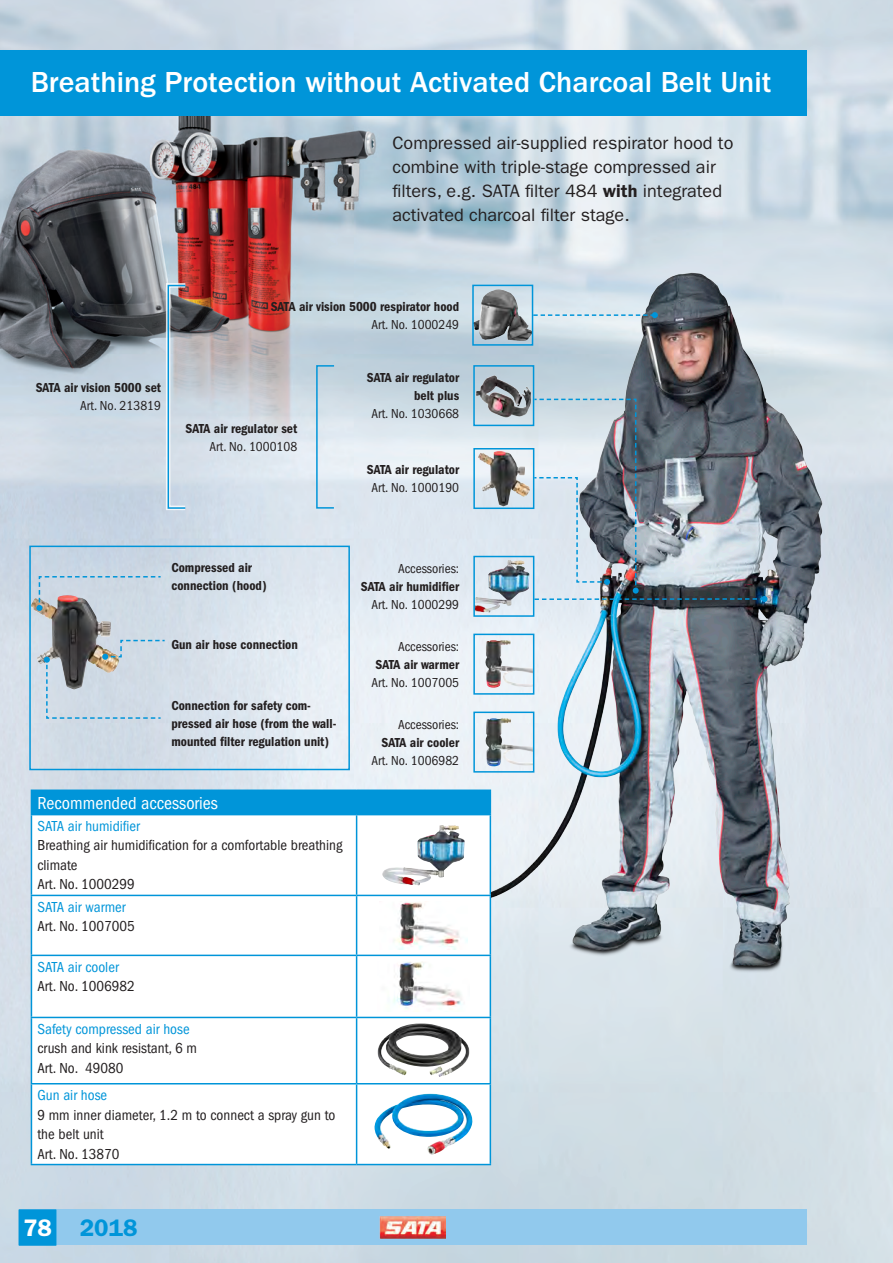
<style>
.page{position:relative;width:893px;height:1263px;background:#fff}
.page>*{position:absolute;margin:0;border:0;box-sizing:border-box;transform-origin:0 0}
.Headline_product_Bre{font:500 30px "ITC Franklin Gothic Std";color:#fff}
.t1{font:600 24px "ITC Franklin Gothic Std";color:#0095d9}
.t2{font:600 24px "ITC Franklin Gothic Std";color:#fff}
.Subline_product{font:18px/24px "ITC Franklin Gothic Std";color:#231f20}
.Content{font:condensed 18px "ITC Franklin Gothic Std";color:#fff}
.Content-2{font:condensed 15px/19.5px "ITC Franklin Gothic Std";color:#231f20}
.Content-3{font:condensed 15px "ITC Franklin Gothic Std";color:#0095d9}
.Content-4{font:13.5px/18px "ITC Franklin Gothic Std Dm Cd";color:#231f20}
.Content-5{font:condensed 13.5px "ITC Franklin Gothic Std";color:#231f20}
.s1{font-weight:600}
.s2{font-family:"ITC Franklin Gothic Std";font-stretch:condensed}
</style>
<div class="page">
<img style="left:0;top:0;width:893px;height:1263px">
<div style="left:19px;top:1210px;width:787px;height:35px;background:#91c9ed"></div>
<img style="left:380px;top:1208px;width:65px;height:39px">
<div style="left:0;top:50px;width:806px;height:65px;background:#0095d9"></div>
<div style="left:19px;top:1210px;width:37px;height:35px;background:#0095d9"></div>
<img style="left:32px;top:595px;width:87px;height:95px">
<div style="left:29px;top:546px;width:321px;height:224px;border:2px solid #0095d9"></div>
<div style="left:31px;top:790px;width:459px;height:25px;background:#0095d9"></div>
<svg style="left:32px;top:815px;width:458px;height:349px"></svg>
<hr style="left:31px;top:789px;width:326px;height:2px;background:#0095d9">
<hr style="left:357px;top:789px;width:134px;height:2px;background:#0095d9">
<svg style="left:490px;top:791px;width:1px;height:23px"></svg>
<hr style="left:31px;top:815px;width:1px;height:80px;background:#0095d9">
<hr style="left:357px;top:814px;width:134px;height:1px;background:#0095d9">
<hr style="left:356px;top:815px;width:1px;height:80px;background:#0095d9">
<hr style="left:490px;top:815px;width:1px;height:80px;background:#0095d9">
<hr style="left:31px;top:895px;width:326px;height:1px;background:#0095d9">
<hr style="left:31px;top:896px;width:1px;height:59px;background:#0095d9">
<hr style="left:357px;top:895px;width:134px;height:1px;background:#0095d9">
<hr style="left:356px;top:896px;width:1px;height:59px;background:#0095d9">
<hr style="left:490px;top:896px;width:1px;height:59px;background:#0095d9">
<hr style="left:31px;top:955px;width:326px;height:1px;background:#0095d9">
<hr style="left:31px;top:956px;width:1px;height:61px;background:#0095d9">
<hr style="left:357px;top:955px;width:134px;height:1px;background:#0095d9">
<hr style="left:356px;top:956px;width:1px;height:61px;background:#0095d9">
<hr style="left:490px;top:956px;width:1px;height:61px;background:#0095d9">
<hr style="left:31px;top:1017px;width:326px;height:1px;background:#0095d9">
<hr style="left:31px;top:1018px;width:1px;height:65px;background:#0095d9">
<hr style="left:357px;top:1017px;width:134px;height:1px;background:#0095d9">
<hr style="left:356px;top:1018px;width:1px;height:65px;background:#0095d9">
<hr style="left:490px;top:1018px;width:1px;height:65px;background:#0095d9">
<hr style="left:31px;top:1083px;width:326px;height:1px;background:#0095d9">
<hr style="left:31px;top:1084px;width:1px;height:80px;background:#0095d9">
<hr style="left:357px;top:1083px;width:134px;height:1px;background:#0095d9">
<hr style="left:356px;top:1084px;width:1px;height:80px;background:#0095d9">
<hr style="left:490px;top:1084px;width:1px;height:80px;background:#0095d9">
<hr style="left:31px;top:1164px;width:326px;height:1px;background:#0095d9">
<hr style="left:357px;top:1164px;width:134px;height:1px;background:#0095d9">
<img style="left:406px;top:825px;width:35px;height:46px">
<img style="left:379px;top:901px;width:89px;height:48px">
<img style="left:377px;top:961px;width:93px;height:50px">
<img style="left:378px;top:1023px;width:91px;height:54px">
<img style="left:375px;top:1094px;width:98px;height:61px">
<div style="left:316px;top:365px;width:19px;height:144px;border:2px solid #0095d9"></div>
<svg style="left:36px;top:575px;width:126px;height:36px;background:#bcc6d1"></svg>
<svg style="left:44px;top:639px;width:122px;height:80px;background:#b5bfc7"></svg>
<div style="left:166px;top:283px;width:22px;height:227px;border:4px solid #fff"></div>
<img style="left:491px;top:229px;width:402px;height:772px">
<img style="left:475px;top:289px;width:55px;height:52px">
<div style="left:472px;top:285px;width:61px;height:61px;border:2px solid #0095d9"></div>
<img style="left:476px;top:368px;width:55px;height:53px">
<div style="left:473px;top:365px;width:61px;height:61px;border:2px solid #0095d9"></div>
<img style="left:478px;top:451px;width:52px;height:55px">
<div style="left:473px;top:448px;width:61px;height:61px;border:2px solid #0095d9"></div>
<svg style="left:533px;top:312px;width:125px;height:6px"></svg>
<img style="left:478px;top:560px;width:31px;height:40px">
<div style="left:473px;top:556px;width:61px;height:61px;border:2px solid #0095d9"></div>
<img style="left:485px;top:640px;width:46px;height:48px">
<div style="left:473px;top:634px;width:61px;height:61px;border:2px solid #0095d9"></div>
<img style="left:485px;top:718px;width:46px;height:48px">
<div style="left:473px;top:712px;width:61px;height:61px;border:2px solid #0095d9"></div>
<img style="left:533px;top:398px;width:235px;height:204px">
<div style="left:168px;top:285px;width:18px;height:224px;border:2px solid #0095d9"></div>
<p class="Headline_product_Bre" style="left:31px;top:66px;width:742px">Breathing Protection without Activated Charcoal Belt Unit</p>
<p class="Subline_product" style="left:392px;top:131px;width:342px">Compressed air-supplied respirator hood to combine with triple-stage compressed air filters, e.g. SATA filter 484 <span class="s1">with</span> integrated activated charcoal filter stage.</p>
<p class="Content-4" style="left:36px;top:379px;width:127px">SATA air vision 5000 set</p>
<p class="Content-5" style="left:80px;top:398px;width:82px">Art. No. 213819</p>
<p class="Content-4" style="left:271px;top:297px;width:190px;text-align:right">SATA air vision 5000 respirator hood<br><span class="s2">Art. No. 1000249</span></p>
<p class="Content-4" style="left:186px;top:419px;width:113px">SATA air regulator set</p>
<p class="Content-5" style="left:210px;top:438px;width:89px">Art. No. 1000108</p>
<p class="Content-4" style="left:367px;top:369px;width:94px;text-align:right">SATA air regulator belt plus</p>
<p class="Content-5" style="left:371px;top:406px;width:89px">Art. No. 1030668</p>
<p class="Content-4" style="left:367px;top:460px;width:94px">SATA air regulator</p>
<p class="Content-5" style="left:371px;top:480px;width:89px">Art. No. 1000190</p>
<p class="Content-4" style="left:171px;top:559px;width:97px">Compressed air connection (hood)</p>
<p class="Content-4" style="left:171px;top:635px;width:128px">Gun air hose connection</p>
<p class="Content-4" style="left:171px;top:696px;width:166px">Connection for safety com&shy;pressed air hose (from the wall&shy;mounted filter regulation unit)</p>
<p class="Content-5" style="left:398px;top:561px;width:63px">Accessories:</p>
<p class="Content-4" style="left:361px;top:577px;width:100px">SATA air humidifier</p>
<p class="Content-5" style="left:371px;top:597px;width:89px">Art. No. 1000299</p>
<p class="Content-5" style="left:398px;top:639px;width:63px">Accessories:</p>
<p class="Content-4" style="left:376px;top:655px;width:85px">SATA air warmer</p>
<p class="Content-5" style="left:371px;top:675px;width:89px">Art. No. 1007005</p>
<p class="Content-5" style="left:398px;top:717px;width:63px">Accessories:</p>
<p class="Content-4" style="left:382px;top:733px;width:79px">SATA air cooler</p>
<p class="Content-5" style="left:371px;top:753px;width:89px">Art. No. 1006982</p>
<p class="Content" style="left:37px;top:792px;width:182px">Recommended accessories</p>
<p class="Content-3" style="left:37px;top:817px;width:104px">SATA air humidifier</p>
<p class="Content-2" style="left:37px;top:836px;width:307px">Breathing air humidification for a comfortable breathing climate</p>
<p class="Content-2" style="left:37px;top:875px;width:99px">Art. No. 1000299</p>
<p class="Content-3" style="left:37px;top:898px;width:90px">SATA air warmer</p>
<p class="Content-2" style="left:37px;top:917px;width:99px">Art. No. 1007005</p>
<p class="Content-3" style="left:37px;top:958px;width:83px">SATA air cooler</p>
<p class="Content-2" style="left:37px;top:977px;width:99px">Art. No. 1006982</p>
<p class="Content-3" style="left:37px;top:1020px;width:154px">Safety compressed air hose</p>
<p class="Content-2" style="left:37px;top:1039px;width:161px">crush and kink resistant, 6 m</p>
<p class="Content-2" style="left:37px;top:1058px;width:87px">Art. No. 49080</p>
<p class="Content-3" style="left:37px;top:1087px;width:71px">Gun air hose</p>
<p class="Content-2" style="left:37px;top:1105px;width:300px">9 mm inner diameter, 1.2 m to connect a spray gun to the belt unit</p>
<p class="Content-2" style="left:37px;top:1144px;width:84px">Art. No. 13870</p>
<p class="t2" style="left:23px;top:1213px;width:30px">78</p>
<h2 class="t1" style="left:123px;top:1214px;width:16px">6</h2>
<h2 class="t1" style="left:80px;top:1214px;width:59px">2018</h2>
</div>
